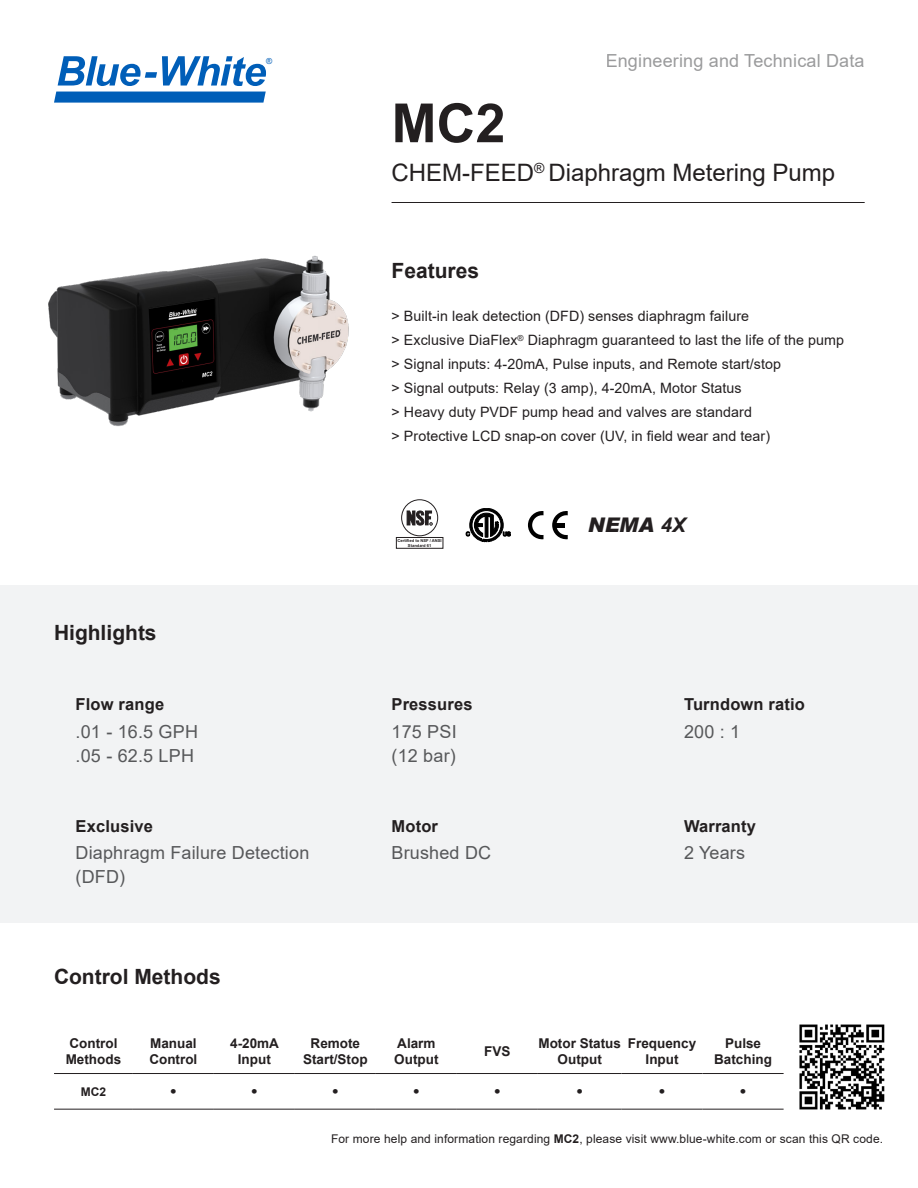
<style>
.page{position:relative;width:918px;height:1188px;background:#fff}
.page>*{position:absolute;margin:0;border:0;box-sizing:border-box;transform-origin:0 0}
.t1{font:700 54px "Arial";color:#231f20}
.t2{font:24px "Arial";color:#231f20}
.t3{font:700 21px "Arial";color:#231f20}
.t4{font:italic 900 20.25px "Arial";color:#231f20}
.t5{font:18px "Arial";letter-spacing:.01em;color:#57585a}
.t6{font:700 16.5px "Arial";letter-spacing:.01em;color:#231f20}
.t7{font:14.25px "Arial";letter-spacing:.005em;color:#231f20}
.t8{font:700 13.5px/16.2px "Arial";color:#231f20}
.t9{font:12px "Arial";letter-spacing:.01em;color:#231f20}
.t10{font:700 12px "Arial";color:#231f20}
.t11{font:8.25px "Arial";color:#005eb8}
.t12{font:700 4.05px/4.7px "Arial";color:#231f20;text-align:center}
.s1{font-weight:700}
</style>
<div class="page">
<div style="left:0;top:585px;width:918px;height:338px;background:#f2f3f4"></div>
<svg style="left:58px;top:56px;width:208px;height:30px"></svg>
<svg style="left:54px;top:92px;width:212px;height:11px;background:#0c65bb"></svg>
<hr style="left:392px;top:202px;width:473px;height:1px;background:#231f20">
<hr style="left:54px;top:1073px;width:79px;height:1px;background:#231f20">
<hr style="left:133px;top:1073px;width:81px;height:1px;background:#231f20">
<hr style="left:214px;top:1073px;width:81px;height:1px;background:#231f20">
<hr style="left:295px;top:1073px;width:81px;height:1px;background:#231f20">
<hr style="left:376px;top:1073px;width:81px;height:1px;background:#231f20">
<hr style="left:457px;top:1073px;width:81px;height:1px;background:#231f20">
<hr style="left:538px;top:1073px;width:84px;height:1px;background:#231f20">
<hr style="left:622px;top:1073px;width:81px;height:1px;background:#231f20">
<hr style="left:703px;top:1073px;width:81px;height:1px;background:#231f20">
<hr style="left:54px;top:1109px;width:79px;height:1px;background:#231f20">
<hr style="left:133px;top:1109px;width:81px;height:1px;background:#231f20">
<hr style="left:214px;top:1109px;width:81px;height:1px;background:#231f20">
<hr style="left:295px;top:1109px;width:81px;height:1px;background:#231f20">
<hr style="left:376px;top:1109px;width:81px;height:1px;background:#231f20">
<hr style="left:457px;top:1109px;width:81px;height:1px;background:#231f20">
<hr style="left:538px;top:1109px;width:84px;height:1px;background:#231f20">
<hr style="left:622px;top:1109px;width:81px;height:1px;background:#231f20">
<hr style="left:703px;top:1109px;width:81px;height:1px;background:#231f20">
<img style="left:48px;top:255px;width:301px;height:172px">
<svg style="left:528px;top:511px;width:16px;height:29px"></svg>
<svg style="left:552px;top:511px;width:16px;height:29px"></svg>
<svg style="left:466px;top:508px;width:45px;height:34px"></svg>
<img style="left:799px;top:1024px;width:86px;height:86px">
<div style="left:401px;top:499px;width:37px;height:37px;border:1px solid #231f20;border-radius:50%"></div>
<svg style="left:407px;top:511px;width:25px;height:15px"></svg>
<div style="left:396px;top:537px;width:47px;height:12px;border:1px solid #231f20"></div>
<p class="t11" style="left:266px;top:56px;width:8px">®</p>
<p class="t3" style="left:54px;top:618px;width:104px">Highlights</p>
<p class="t6" style="left:76px;top:693px;width:90px">Flow range</p>
<p class="t5" style="left:76px;top:720px;width:124px">.01 - 16.5 GPH</p>
<p class="t5" style="left:76px;top:744px;width:120px">.05 - 62.5 LPH</p>
<p class="t1" style="left:392px;top:85px;width:115px">MC2</p>
<p class="t5" style="left:606px;top:48px;width:261px">Engineering and Technical Data</p>
<p class="t2" style="left:392px;top:156px;width:445px">CHEM-FEED<sup>®</sup> Diaphragm Metering Pump</p>
<p class="t3" style="left:392px;top:256px;width:89px">Features</p>
<p class="t7" style="left:392px;top:307px;width:359px">&gt; Built-in leak detection (DFD) senses diaphragm failure</p>
<p class="t7" style="left:392px;top:331px;width:454px">&gt; Exclusive DiaFlex<sup>®</sup> Diaphragm guaranteed to last the life of the pump</p>
<p class="t7" style="left:392px;top:355px;width:391px">&gt; Signal inputs: 4-20mA, Pulse inputs, and Remote start/stop</p>
<p class="t7" style="left:392px;top:379px;width:352px">&gt; Signal outputs: Relay (3 amp), 4-20mA, Motor Status</p>
<p class="t7" style="left:392px;top:403px;width:362px">&gt; Heavy duty PVDF pump head and valves are standard</p>
<p class="t7" style="left:392px;top:427px;width:380px">&gt; Protective LCD snap-on cover (UV, in field wear and tear)</p>
<p class="t12" style="left:398px;top:538px;width:46px">Certified to NSF / ANSI<br>Standard 61</p>
<p class="t6" style="left:392px;top:693px;width:83px">Pressures</p>
<p class="t5" style="left:392px;top:720px;width:67px">175 PSI</p>
<p class="t5" style="left:392px;top:744px;width:66px">(12 bar)</p>
<p class="t4" style="left:588px;top:512px;width:99px">NEMA <span class="s1">4X</span></p>
<p class="t6" style="left:684px;top:693px;width:123px">Turndown ratio</p>
<p class="t5" style="left:684px;top:720px;width:58px">200 : 1</p>
<p class="t6" style="left:76px;top:814px;width:79px">Exclusive</p>
<p class="t6" style="left:392px;top:814px;width:48px">Motor</p>
<p class="t5" style="left:76px;top:840px;width:235px">Diaphragm Failure Detection</p>
<p class="t5" style="left:392px;top:840px;width:101px">Brushed DC</p>
<p class="t5" style="left:76px;top:864px;width:51px">(DFD)</p>
<p class="t6" style="left:684px;top:814px;width:74px">Warranty</p>
<p class="t5" style="left:684px;top:840px;width:63px">2 Years</p>
<p class="t3" style="left:54px;top:962px;width:168px">Control Methods</p>
<p class="t8" style="left:66px;top:1035px;width:57px">Control<br>Methods</p>
<p class="t8" style="left:149px;top:1035px;width:49px">Manual<br>Control</p>
<p class="t8" style="left:230px;top:1035px;width:50px;text-align:center">4-20mA<br>Input</p>
<p class="t8" style="left:303px;top:1035px;width:66px;text-align:center">Remote<br>Start/Stop</p>
<p class="t8" style="left:397px;top:1035px;width:40px">Alarm</p>
<p class="t8" style="left:394px;top:1051px;width:46px">Output</p>
<p class="t8" style="left:484px;top:1043px;width:28px">FVS</p>
<p class="t8" style="left:538px;top:1035px;width:84px">Motor Status</p>
<p class="t8" style="left:558px;top:1051px;width:46px">Output</p>
<p class="t8" style="left:628px;top:1035px;width:70px">Frequency</p>
<p class="t8" style="left:646px;top:1051px;width:34px">Input</p>
<p class="t8" style="left:725px;top:1035px;width:38px">Pulse</p>
<p class="t8" style="left:714px;top:1051px;width:59px">Batching</p>
<p class="t10" style="left:81px;top:1083px;width:27px">MC2</p>
<p class="t6" style="left:171px;top:1080px;width:7px">•</p>
<p class="t6" style="left:252px;top:1080px;width:7px">•</p>
<p class="t6" style="left:333px;top:1080px;width:7px">•</p>
<p class="t6" style="left:414px;top:1080px;width:7px">•</p>
<p class="t6" style="left:495px;top:1080px;width:7px">•</p>
<p class="t6" style="left:577px;top:1080px;width:7px">•</p>
<p class="t6" style="left:659px;top:1080px;width:7px">•</p>
<p class="t6" style="left:740px;top:1080px;width:7px">•</p>
<p class="t9" style="left:331px;top:1130px;width:554px">For more help and information regarding <span class="s1">MC2</span>, please visit www.blue-white.com or scan this QR code.</p>
</div>
